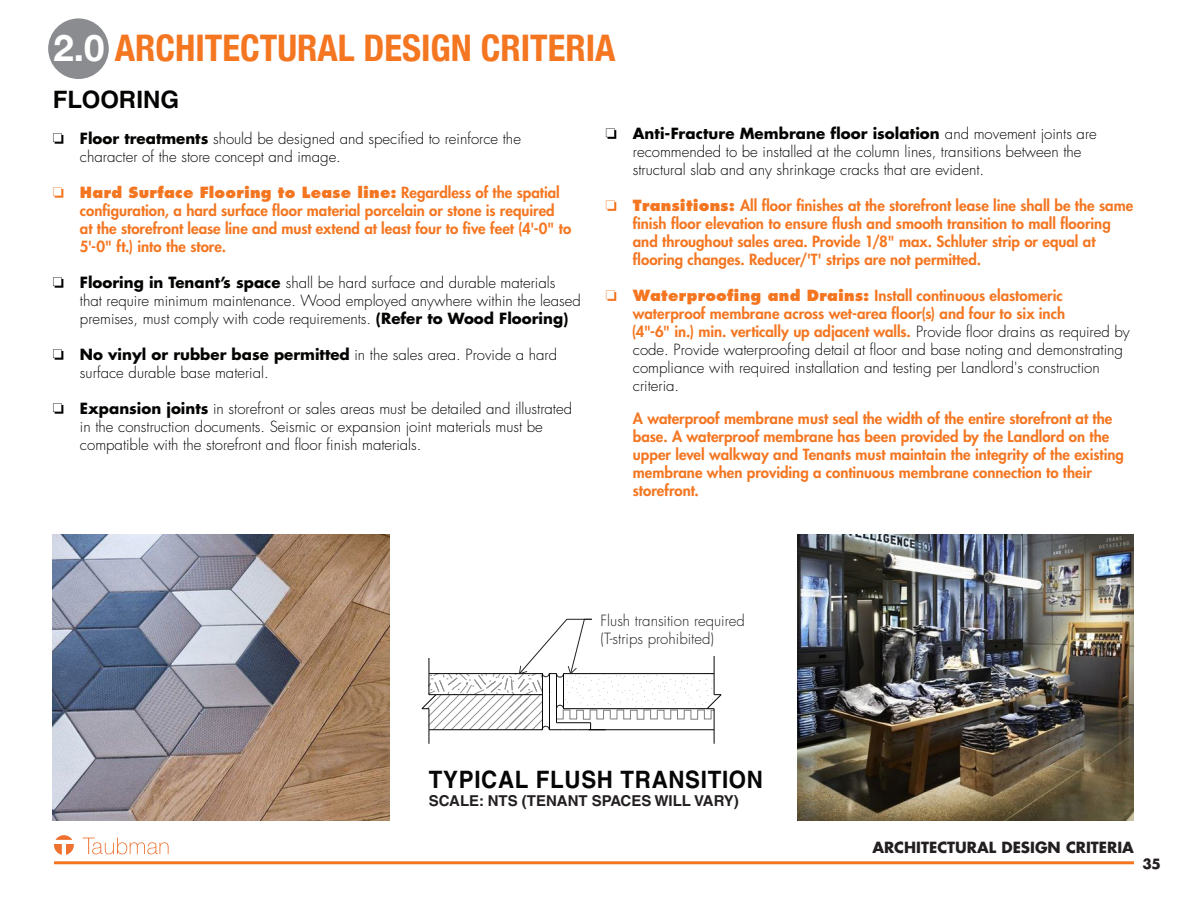
<style>
.page{position:relative;width:1188px;height:918px;background:#fff}
.page>*{position:absolute;margin:0;border:0;box-sizing:border-box;transform-origin:0 0}
.SECTION_TITLES{font:700 condensed 36.6px "Helvetica Neue";color:#f47621}
.t1{font:700 24px "Helvetica LT Std";letter-spacing:.03em;color:#050605;scale:.93 1}
.t2{font:700 24px "Helvetica LT Std";color:#040503}
.t3{font:300 15px/18px "Futura Std";color:#040503}
.t4{font:800 15px/18px "Futura Std";color:#f47621}
.t5{font:300 15px/18px "Futura Std";color:#231f20}
.t6{font:700 15px "Helvetica LT Std";color:#231f20}
.t7{font:700 15px "Futura Std";color:#231f20}
.t8{font:700 13.8px "Futura Std";color:#231f20}
.t9{font:8.7px "Myriad Pro";color:#231f20}
.s1{font-stretch:normal;color:#fff}
.s2{font-weight:700}
.s3{font-style:inherit}
.s4{font-weight:800;color:#f47621}
</style>
<div class="page">
<hr style="left:54px;top:861px;width:1080px;height:3px;background:#f47621">
<svg style="left:83px;top:838px;width:86px;height:16px"></svg>
<svg style="left:54px;top:835px;width:20px;height:20px"></svg>
<img style="left:797px;top:535px;width:337px;height:286px">
<img style="left:53px;top:535px;width:337px;height:286px">
<svg style="left:421px;top:618px;width:301px;height:126px"></svg>
<div style="left:48px;top:18px;width:61px;height:61px;background:#8a8c8f;border-radius:50%"></div>
<svg style="left:53px;top:133px;width:10px;height:11px"></svg>
<svg style="left:53px;top:187px;width:10px;height:11px"></svg>
<svg style="left:53px;top:277px;width:10px;height:11px"></svg>
<svg style="left:53px;top:349px;width:10px;height:11px"></svg>
<svg style="left:53px;top:403px;width:10px;height:11px"></svg>
<svg style="left:606px;top:128px;width:10px;height:11px"></svg>
<svg style="left:606px;top:200px;width:10px;height:11px"></svg>
<svg style="left:606px;top:290px;width:10px;height:11px"></svg>
<p class="SECTION_TITLES" style="left:54px;top:26px;width:564px"><span class="s1">2.0</span> ARCHITECTURAL DESIGN CRITERIA</p>
<p class="t2" style="left:53px;top:85px;width:128px">FLOORING</p>
<p class="t3" style="left:80px;top:130px;width:443px"><span class="s2">Floor treatments</span> should be designed and specified to reinforce the character of the store concept and image.</p>
<p class="t4" style="left:80px;top:183px;width:493px"><span class="s3">Hard Surface Flooring to Lease line:</span> Regardless of the spatial configuration, a hard surface floor material porcelain or stone is required<br>at the storefront lease line and must extend at least four to five feet (4'-0" to 5'-0" ft.) into the store.</p>
<p class="t3" style="left:80px;top:274px;width:503px"><span class="s2">Flooring in Tenant’s space</span> shall be hard surface and durable materials that require minimum maintenance. Wood employed anywhere within the leased premises, must comply with code requirements. <span class="s2">(Refer to Wood Flooring)</span></p>
<p class="t3" style="left:80px;top:346px;width:479px"><span class="s2">No vinyl or rubber base permitted</span> in the sales area. Provide a hard surface durable base material.</p>
<p class="t3" style="left:80px;top:400px;width:494px"><span class="s2">Expansion joints</span> in storefront or sales areas must be detailed and illustrated in the construction documents. Seismic or expansion joint materials must be compatible with the storefront and floor finish materials.</p>
<p class="t9" style="left:342px;top:283px;width:32px">FIXTURE</p>
<p class="t3" style="left:633px;top:125px;width:466px"><span class="s2">Anti-Fracture Membrane floor isolation</span> and movement joints are recommended to be installed at the column lines, transitions between the structural slab and any shrinkage cracks that are evident.</p>
<p class="t4" style="left:633px;top:196px;width:502px"><span class="s3">Transitions:</span> All floor finishes at the storefront lease line shall be the same finish floor elevation to ensure flush and smooth transition to mall flooring and throughout sales area. Provide 1/8" max. Schluter strip or equal at flooring changes. Reducer/'T' strips are not permitted.</p>
<p class="t4" style="left:633px;top:286px;width:434px"><span class="s3">Waterproofing and Drains:</span> Install continuous elastomeric waterproof membrane across wet-area floor(s) and four to six inch</p>
<p class="t3" style="left:632px;top:323px;width:499px"><span class="s4">(4"-6" in.) min. vertically up adjacent walls.</span> Provide floor drains as required by code. Provide waterproofing detail at floor and base noting and demonstrating compliance with required installation and testing per Landlord's construction criteria.</p>
<p class="t4" style="left:633px;top:409px;width:493px">A waterproof membrane must seal the width of the entire storefront at the base. A waterproof membrane has been provided by the Landlord on the upper level walkway and Tenants must maintain the integrity of the existing membrane when providing a continuous membrane connection to their storefront.</p>
<p class="t5" style="left:601px;top:611px;width:146px">Flush transition required (T-strips prohibited)</p>
<p class="t1" style="left:429px;top:765px;width:361px">TYPICAL FLUSH TRANSITION</p>
<p class="t6" style="left:429px;top:792px;width:311px">SCALE: NTS (TENANT SPACES WILL VARY)</p>
<p class="t7" style="left:872px;top:838px;width:263px">ARCHITECTURAL DESIGN CRITERIA</p>
<p class="t8" style="left:1142px;top:854px;width:20px">35</p>
</div>
